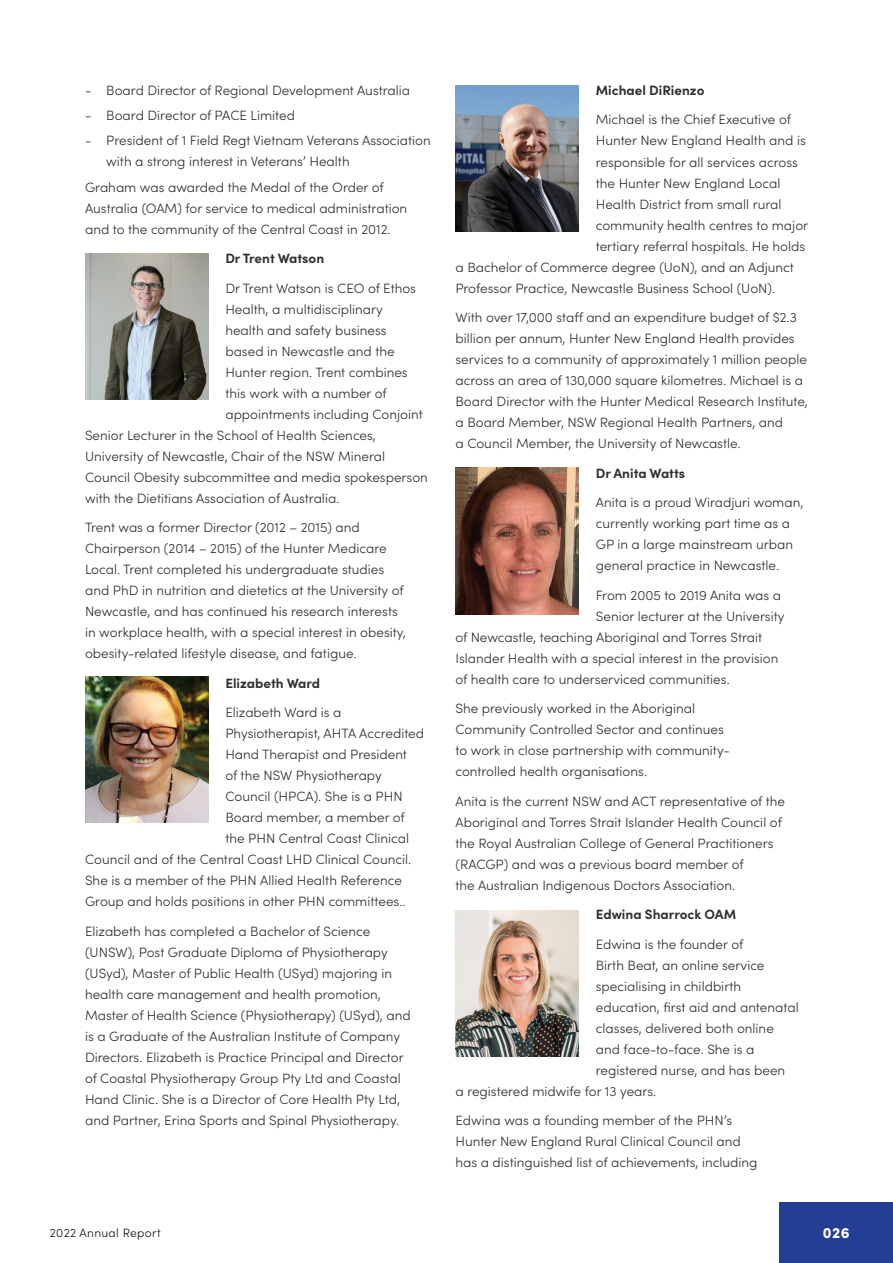
<style>
.page{position:relative;width:893px;height:1263px;background:#fff}
.page>*{position:absolute;margin:0;border:0;box-sizing:border-box;transform-origin:0 0}
.t1{font:900 15px "Sofia Pro";color:#fff}
.t2{font:300 13.5px/21px "Sofia Pro";color:#2f3030}
.t3{font:700 13.5px "Sofia Pro";color:#2f3030}
.t4{font:300 12px "Sofia Pro";letter-spacing:.025em;color:#181717}
</style>
<div class="page">
<div style="left:780px;top:1202px;width:113px;height:61px;background:#233e95"></div>
<img style="left:85px;top:253px;width:123px;height:147px">
<img style="left:85px;top:676px;width:123px;height:147px">
<img style="left:455px;top:85px;width:124px;height:147px">
<img style="left:455px;top:468px;width:124px;height:146px">
<img style="left:455px;top:910px;width:124px;height:147px">
<p class="t2" style="left:85px;top:79px;width:327px">- Board Director of Regional Development Australia</p>
<p class="t2" style="left:85px;top:104px;width:212px">- Board Director of PACE Limited</p>
<p class="t2" style="left:106px;top:129px;width:326px;text-indent:-21px">- President of 1 Field Regt Vietnam Veterans Association with a strong interest in Veterans’ Health</p>
<p class="t2" style="left:85px;top:176px;width:324px">Graham was awarded the Medal of the Order of<br>Australia (OAM) for service to medical administration and to the community of the Central Coast in 2012.</p>
<p class="t3" style="left:225px;top:248px;width:100px">Dr Trent Watson</p>
<p class="t2" style="left:225px;top:277px;width:192px">Dr Trent Watson is CEO of Ethos</p>
<p class="t2" style="left:225px;top:298px;width:159px">Health, a multidisciplinary</p>
<p class="t2" style="left:225px;top:319px;width:163px">health and safety business</p>
<p class="t2" style="left:225px;top:340px;width:171px">based in Newcastle and the</p>
<p class="t2" style="left:225px;top:361px;width:184px">Hunter region. Trent combines</p>
<p class="t2" style="left:225px;top:382px;width:163px">this work with a number of</p>
<p class="t2" style="left:225px;top:403px;width:199px">appointments including Conjoint</p>
<p class="t2" style="left:85px;top:424px;width:292px">Senior Lecturer in the School of Health Sciences,</p>
<p class="t2" style="left:85px;top:445px;width:302px">University of Newcastle, Chair of the NSW Mineral</p>
<p class="t2" style="left:85px;top:466px;width:344px">Council Obesity subcommittee and media spokesperson</p>
<p class="t2" style="left:85px;top:487px;width:256px">with the Dietitians Association of Australia.</p>
<p class="t2" style="left:85px;top:516px;width:322px">Trent was a former Director (2012 – 2015) and Chairperson (2014 – 2015) of the Hunter Medicare Local. Trent completed his undergraduate studies and PhD in nutrition and dietetics at the University of Newcastle, and has continued his research interests in workplace health, with a special interest in obesity, obesity-related lifestyle disease, and fatigue.</p>
<p class="t3" style="left:225px;top:673px;width:96px">Elizabeth Ward</p>
<p class="t2" style="left:225px;top:701px;width:118px">Elizabeth Ward is a</p>
<p class="t2" style="left:225px;top:722px;width:200px">Physiotherapist, AHTA Accredited</p>
<p class="t2" style="left:225px;top:743px;width:183px">Hand Therapist and President</p>
<p class="t2" style="left:225px;top:764px;width:158px">of the NSW Physiotherapy</p>
<p class="t2" style="left:225px;top:785px;width:179px">Council (HPCA). She is a PHN</p>
<p class="t2" style="left:225px;top:806px;width:181px">Board member, a member of</p>
<p class="t2" style="left:225px;top:827px;width:185px">the PHN Central Coast Clinical</p>
<p class="t2" style="left:85px;top:848px;width:328px">Council and of the Central Coast LHD Clinical Council.</p>
<p class="t2" style="left:85px;top:869px;width:318px">She is a member of the PHN Allied Health Reference</p>
<p class="t2" style="left:85px;top:890px;width:322px">Group and holds positions in other PHN committees..</p>
<p class="t2" style="left:85px;top:920px;width:327px">Elizabeth has completed a Bachelor of Science (UNSW), Post Graduate Diploma of Physiotherapy (USyd), Master of Public Health (USyd) majoring in health care management and health promotion, Master of Health Science (Physiotherapy) (USyd), and is a Graduate of the Australian Institute of Company Directors. Elizabeth is Practice Principal and Director of Coastal Physiotherapy Group Pty Ltd and Coastal Hand Clinic. She is a Director of Core Health Pty Ltd, and Partner, Erina Sports and Spinal Physiotherapy.</p>
<p class="t3" style="left:596px;top:80px;width:110px">Michael DiRienzo</p>
<p class="t2" style="left:596px;top:108px;width:197px">Michael is the Chief Executive of</p>
<p class="t2" style="left:596px;top:129px;width:212px">Hunter New England Health and is</p>
<p class="t2" style="left:596px;top:150px;width:204px">responsible for all services across</p>
<p class="t2" style="left:596px;top:172px;width:186px">the Hunter New England Local</p>
<p class="t2" style="left:596px;top:193px;width:187px">Health District from small rural</p>
<p class="t2" style="left:596px;top:214px;width:214px">community health centres to major</p>
<p class="t2" style="left:596px;top:235px;width:211px">tertiary referral hospitals. He holds</p>
<p class="t2" style="left:455px;top:256px;width:340px">a Bachelor of Commerce degree (UoN), and an Adjunct</p>
<p class="t2" style="left:455px;top:277px;width:321px">Professor Practice, Newcastle Business School (UoN).</p>
<p class="t2" style="left:455px;top:306px;width:354px">With over 17,000 staff and an expenditure budget of $2.3 billion per annum, Hunter New England Health provides services to a community of approximately 1 million people across an area of 130,000 square kilometres. Michael is a Board Director with the Hunter Medical Research Institute, a Board Member, NSW Regional Health Partners, and<br>a Council Member, the University of Newcastle.</p>
<p class="t3" style="left:596px;top:462px;width:91px">Dr Anita Watts</p>
<p class="t2" style="left:596px;top:491px;width:209px">Anita is a proud Wiradjuri woman, currently working part time as a<br>GP in a large mainstream urban general practice in Newcastle.</p>
<p class="t2" style="left:596px;top:584px;width:187px">From 2005 to 2019 Anita was a</p>
<p class="t2" style="left:596px;top:605px;width:190px">Senior lecturer at the University</p>
<p class="t2" style="left:455px;top:626px;width:308px">of Newcastle, teaching Aboriginal and Torres Strait</p>
<p class="t2" style="left:455px;top:647px;width:324px">Islander Health with a special interest in the provision</p>
<p class="t2" style="left:455px;top:668px;width:276px">of health care to underserviced communities.</p>
<p class="t2" style="left:455px;top:697px;width:276px">She previously worked in the Aboriginal Community Controlled Sector and continues to work in close partnership with community&shy;controlled health organisations.</p>
<p class="t2" style="left:455px;top:790px;width:331px">Anita is the current NSW and ACT representative of the Aboriginal and Torres Strait Islander Health Council of the Royal Australian College of General Practitioners (RACGP) and was a previous board member of<br>the Australian Indigenous Doctors Association.</p>
<p class="t3" style="left:596px;top:904px;width:142px">Edwina Sharrock OAM</p>
<p class="t2" style="left:596px;top:933px;width:149px">Edwina is the founder of</p>
<p class="t2" style="left:596px;top:954px;width:170px">Birth Beat, an online service</p>
<p class="t2" style="left:596px;top:975px;width:147px">specialising in childbirth</p>
<p class="t2" style="left:596px;top:996px;width:204px">education, first aid and antenatal</p>
<p class="t2" style="left:596px;top:1017px;width:180px">classes, delivered both online</p>
<p class="t2" style="left:596px;top:1038px;width:160px">and face-to-face. She is a</p>
<p class="t2" style="left:596px;top:1059px;width:191px">registered nurse, and has been</p>
<p class="t2" style="left:455px;top:1080px;width:202px">a registered midwife for 13 years.</p>
<p class="t2" style="left:455px;top:1109px;width:304px">Edwina was a founding member of the PHN’s<br>Hunter New England Rural Clinical Council and has a distinguished list of achievements, including</p>
<p class="t4" style="left:50px;top:1224px;width:112px">2022 Annual Report</p>
<p class="t1" style="left:823px;top:1221px;width:28px">026</p>
</div>
